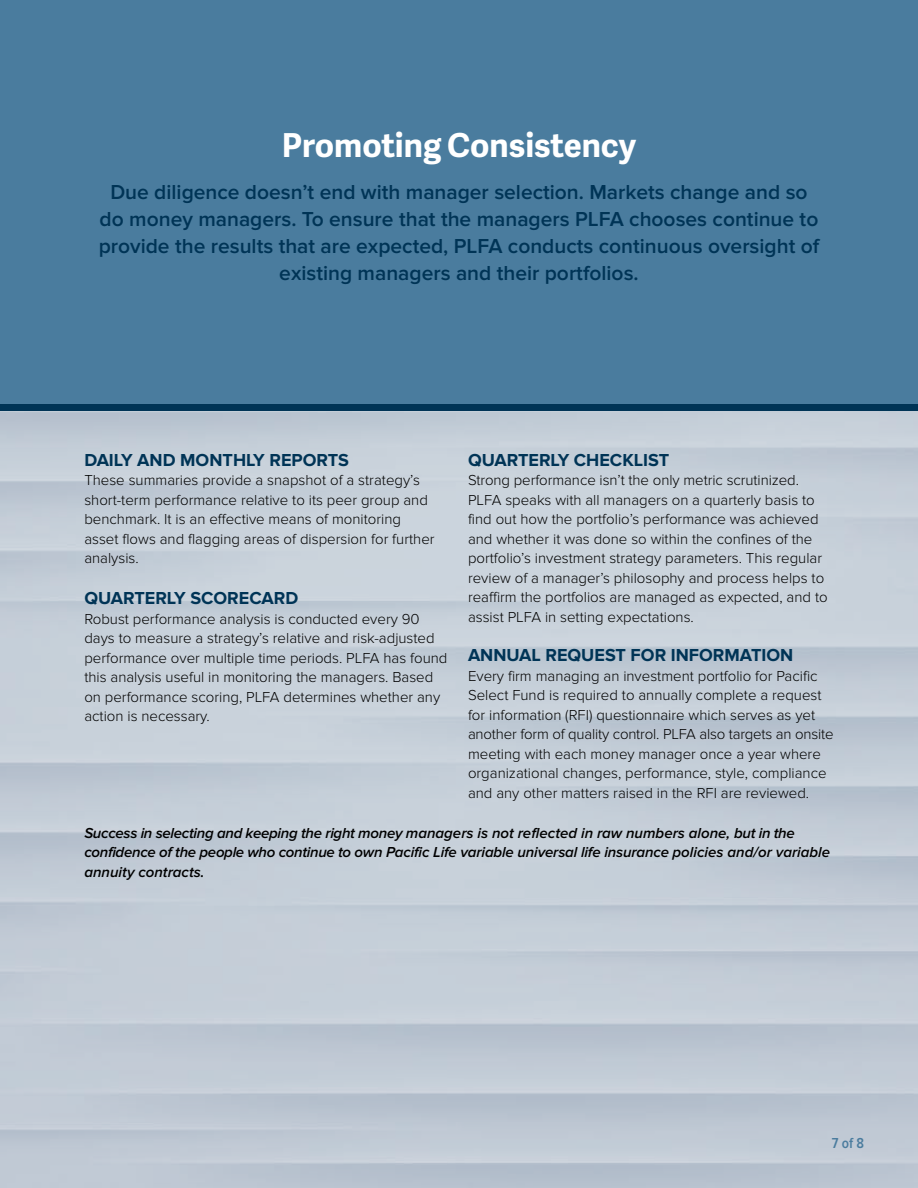
<style>
.page{position:relative;width:918px;height:1188px;background:#fff}
.page>*{position:absolute;margin:0;border:0;box-sizing:border-box;transform-origin:0 0}
.t1{font:700 33px "Adelle Sans";color:#fff}
.t2{font:600 21px/27px "Proxima Nova";color:#003456;text-align:center}
.t3{font:700 18px "Proxima Nova";color:#003456}
.t4{font:300 15px/19.5px "Proxima Nova";color:#000}
.t5{font:italic 600 15px/19.5px "Proxima Nova";letter-spacing:-.01em;color:#000}
.t6{font:600 15px "Proxima Nova Cond";color:#4a7c9e}
</style>
<div class="page">
<div style="left:0;top:0;width:918px;height:404px;background:#4a7c9e"></div>
<div style="left:0;top:404px;width:918px;height:7px;background:#003456"></div>
<h1 class="t1" style="left:282px;top:121px;width:356px">Promoting Consistency</h1>
<p class="t2" style="left:99px;top:179px;width:722px">Due diligence doesn’t end with manager selection. Markets change and so do money managers. To ensure that the managers PLFA chooses continue to provide the results that are expected, PLFA conducts continuous oversight of existing managers and their portfolios.</p>
<p class="t3" style="left:468px;top:449px;width:203px">QUARTERLY CHECKLIST</p>
<p class="t4" style="left:468px;top:471px;width:361px">Strong performance isn’t the only metric scrutinized.<br>PLFA speaks with all managers on a quarterly basis to find out how the portfolio’s performance was achieved and whether it was done so within the confines of the portfolio’s investment strategy parameters. This regular review of a manager’s philosophy and process helps to reaffirm the portfolios are managed as expected, and to assist PLFA in setting expectations.</p>
<p class="t3" style="left:468px;top:645px;width:327px">ANNUAL REQUEST FOR INFORMATION</p>
<p class="t4" style="left:468px;top:666px;width:367px">Every firm managing an investment portfolio for Pacific Select Fund is required to annually complete a request for information (RFI) questionnaire which serves as yet another form of quality control. PLFA also targets an onsite meeting with each money manager once a year where organizational changes, performance, style, compliance and any other matters raised in the RFI are reviewed.</p>
<p class="t5" style="left:84px;top:823px;width:747px">Success in selecting and keeping the right money managers is not reflected in raw numbers alone, but in the confidence of the people who continue to own Pacific Life variable universal life insurance policies and/or variable annuity contracts.</p>
<p class="t3" style="left:84px;top:449px;width:266px">DAILY AND MONTHLY REPORTS</p>
<p class="t4" style="left:84px;top:471px;width:352px">These summaries provide a snapshot of a strategy’s short-term performance relative to its peer group and benchmark. It is an effective means of monitoring asset flows and flagging areas of dispersion for further analysis.</p>
<p class="t3" style="left:84px;top:588px;width:216px">QUARTERLY SCORECARD</p>
<p class="t4" style="left:84px;top:609px;width:365px">Robust performance analysis is conducted every 90 days to measure a strategy’s relative and risk-adjusted performance over multiple time periods. PLFA has found this analysis useful in monitoring the managers. Based on performance scoring, PLFA determines whether any action is necessary.</p>
<p class="t6" style="left:832px;top:1134px;width:34px">7 of 8</p>
</div>
